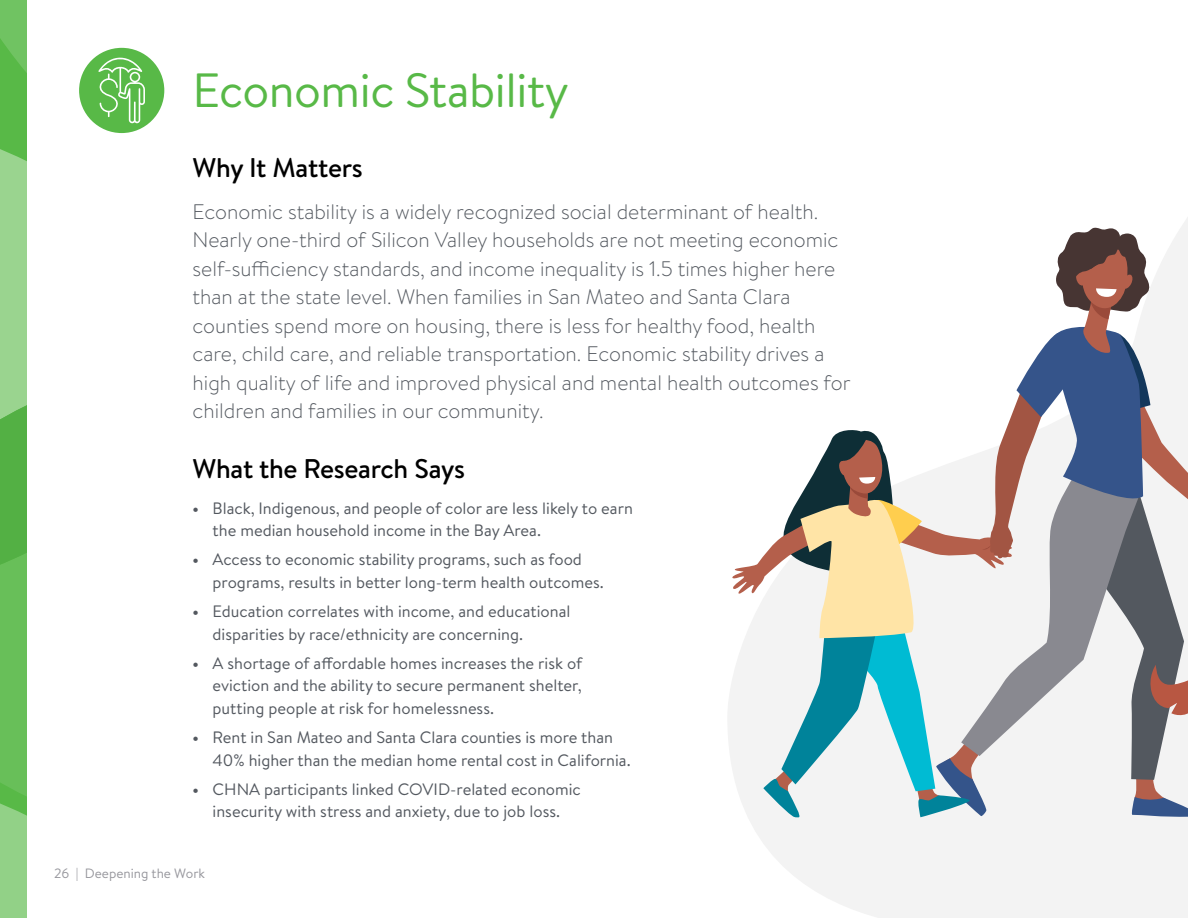
<style>
.page{position:relative;width:1188px;height:918px;background:#fff}
.page>*{position:absolute;margin:0;border:0;box-sizing:border-box;transform-origin:0 0}
.t1{font:48px "Brandon Text";letter-spacing:-.01em;color:#58b947}
.t2{font:500 27px "Brandon Text";letter-spacing:-.01em;color:#000}
.t3{font:300 21px/28.5px "Brandon Text";color:#53585f}
.t4{font:16.5px/22.5px "Brandon Text";color:#53585f}
.t5{font:13.5px "Brandon Text";color:#98989e}
.s1{font-weight:700}
</style>
<div class="page">
<svg style="left:728px;top:217px;width:460px;height:701px;fill:#f3f3f3"></svg>
<svg style="left:0;top:0;width:27px;height:918px;background:#76c468"></svg>
<div style="left:78px;top:46px;width:88px;height:88px;background:#58b947;border-radius:50%"></div>
<svg style="left:98px;top:58px;width:47px;height:65px"></svg>
<div style="left:76px;top:45px;width:91px;height:91px;border:3px solid #fff;border-radius:50%"></div>
<svg style="left:732px;top:228px;width:456px;height:589px"></svg>
<h1 class="t1" style="left:193px;top:58px;width:378px">Economic Stability</h1>
<h2 class="t2" style="left:193px;top:149px;width:172px">Why It Matters</h2>
<p class="t3" style="left:193px;top:196px;width:660px">Economic stability is a widely recognized social determinant of health.<br>Nearly one-third of Silicon Valley households are not meeting economic self-sufficiency standards, and income inequality is 1.5 times higher here than at the state level. When families in San Mateo and Santa Clara counties spend more on housing, there is less for healthy food, health care, child care, and reliable transportation. Economic stability drives a high quality of life and improved physical and mental health outcomes for children and families in our community.</p>
<h2 class="t2" style="left:192px;top:450px;width:274px">What the Research Says</h2>
<p class="t4" style="left:213px;top:496px;width:422px;text-indent:-20px"><span class="s1">•</span> Black, Indigenous, and people of color are less likely to earn the median household income in the Bay Area.</p>
<p class="t4" style="left:213px;top:548px;width:393px;text-indent:-20px"><span class="s1">•</span> Access to economic stability programs, such as food programs, results in better long-term health outcomes.</p>
<p class="t4" style="left:213px;top:600px;width:359px;text-indent:-20px"><span class="s1">•</span> Education correlates with income, and educational disparities by race/ethnicity are concerning.</p>
<p class="t4" style="left:213px;top:651px;width:371px;text-align:justify;text-indent:-20px"><span class="s1">•</span> A shortage of affordable homes increases the risk of eviction and the ability to secure permanent shelter, putting people at risk for homelessness.</p>
<p class="t4" style="left:213px;top:726px;width:420px;text-indent:-20px"><span class="s1">•</span> Rent in San Mateo and Santa Clara counties is more than<br>40% higher than the median home rental cost in California.</p>
<p class="t4" style="left:192px;top:777px;width:390px;text-align:center"><span class="s1">•</span> CHNA participants linked COVID-related economic insecurity with stress and anxiety, due to job loss.</p>
<p class="t5" style="left:54px;top:864px;width:153px">26 | Deepening the Work</p>
</div>
